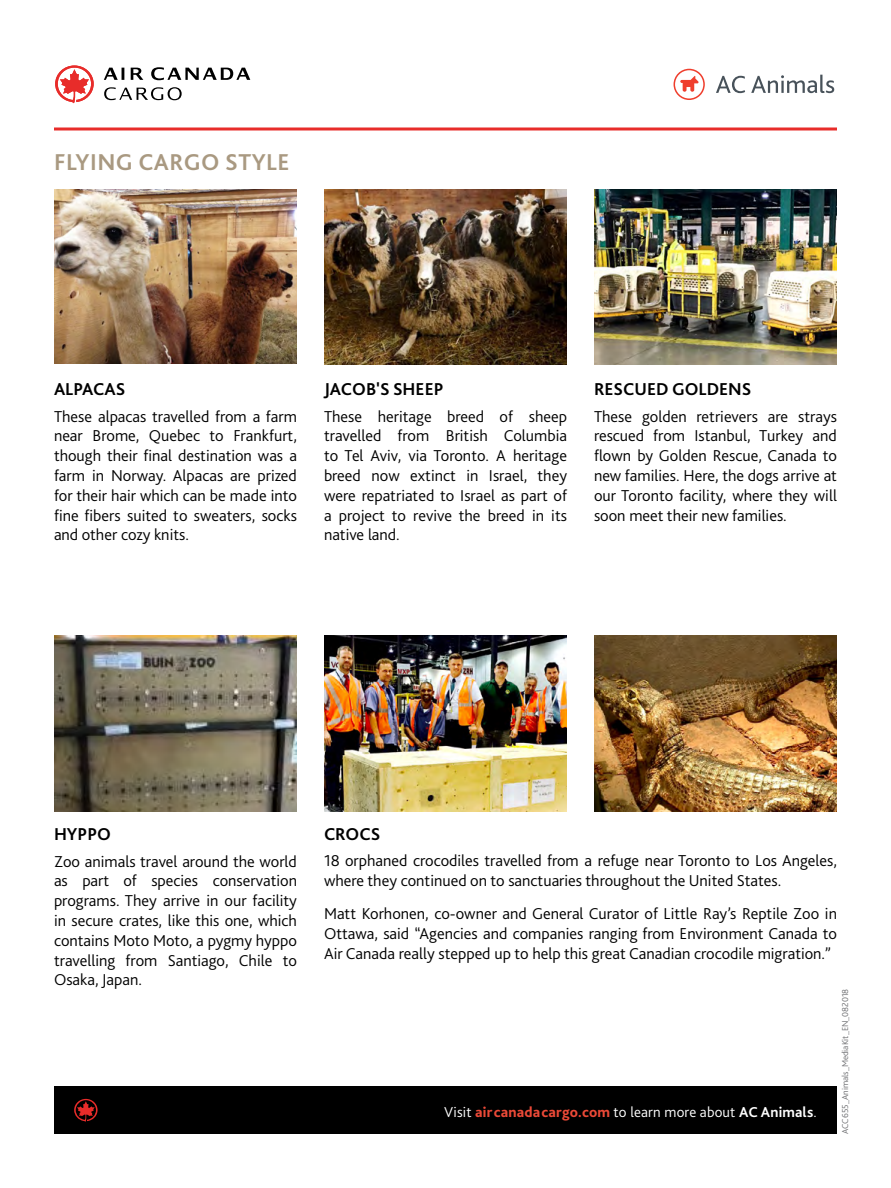
<style>
.page{position:relative;width:891px;height:1188px;background:#fff}
.page>*{position:absolute;margin:0;border:0;box-sizing:border-box;transform-origin:0 0}
.t1{font:700 24px "Bliss 2";letter-spacing:.02em;color:#a99981}
.t2{font:700 18px "Bliss 2";color:#000}
.t3{font:300 16.5px/19.8px "Bliss 2";color:#000;text-align:justify}
.t4{font:300 15px "Bliss 2";letter-spacing:.01em;color:#fff}
.t5{font:300 9px "Bliss 2";color:#6d6e71}
.s1{font-weight:800;color:#ea4937}
.s2{font-weight:700}
</style>
<div class="page">
<svg style="left:55px;top:65px;width:39px;height:38px"></svg>
<svg style="left:104px;top:67px;width:146px;height:33px"></svg>
<svg style="left:674px;top:69px;width:31px;height:31px"></svg>
<svg style="left:716px;top:76px;width:29px;height:17px"></svg>
<svg style="left:751px;top:75px;width:83px;height:18px"></svg>
<hr style="left:54px;top:128px;width:783px;height:2px;background:#e82c2a">
<div style="left:54px;top:1087px;width:783px;height:47px;background:#000"></div>
<svg style="left:74px;top:1099px;width:24px;height:23px"></svg>
<img style="left:54px;top:190px;width:243px;height:174px">
<img style="left:324px;top:190px;width:243px;height:175px">
<img style="left:54px;top:636px;width:243px;height:175px">
<img style="left:594px;top:189px;width:243px;height:175px">
<img style="left:324px;top:636px;width:243px;height:175px">
<img style="left:594px;top:636px;width:243px;height:175px">
<h1 class="t1" style="left:54px;top:147px;width:237px">FLYING CARGO STYLE</h1>
<p class="t2" style="left:54px;top:378px;width:73px">ALPACAS</p>
<p class="t3" style="left:54px;top:406px;width:245px">These alpacas travelled from a farm near Brome, Quebec to Frankfurt, though their final destination was a farm in Norway. Alpacas are prized for their hair which can be made into fine fibers suited to sweaters, socks and other cozy knits.</p>
<p class="t2" style="left:324px;top:378px;width:121px">JACOB'S SHEEP</p>
<p class="t3" style="left:324px;top:406px;width:245px">These heritage breed of sheep travelled from British Columbia to Tel Aviv, via Toronto. A heritage breed now extinct in Israel, they were repatriated to Israel as part of a project to revive the breed in its native land.</p>
<p class="t2" style="left:594px;top:378px;width:159px">RESCUED GOLDENS</p>
<p class="t3" style="left:594px;top:406px;width:245px">These golden retrievers are strays rescued from Istanbul, Turkey and flown by Golden Rescue, Canada to new families. Here, the dogs arrive at our Toronto facility, where they will soon meet their new families.</p>
<p class="t2" style="left:54px;top:823px;width:58px">HYPPO</p>
<p class="t3" style="left:54px;top:851px;width:245px">Zoo animals travel around the world as part of species conservation programs. They arrive in our facility in secure crates, like this one, which contains Moto Moto, a pygmy hyppo travelling from Santiago, Chile to Osaka, Japan.</p>
<p class="t2" style="left:324px;top:823px;width:58px">CROCS</p>
<p class="t3" style="left:324px;top:850px;width:515px">18 orphaned crocodiles travelled from a refuge near Toronto to Los Angeles, where they continued on to sanctuaries throughout the United States.</p>
<p class="t3" style="left:324px;top:904px;width:515px">Matt Korhonen, co-owner and General Curator of Little Ray’s Reptile Zoo in Ottawa, said “Agencies and companies ranging from Environment Canada to Air Canada really stepped up to help this great Canadian crocodile migration.”</p>
<p class="t4" style="left:444px;top:1103px;width:374px">Visit <span class="s1">aircanadacargo.com</span> to learn more about <span class="s2">AC Animals</span>.</p>
<p class="t5" style="left:840px;top:1134px;width:147px;rotate:-90deg">ACC655_Animals_MediaKit_EN_082018</p>
</div>
